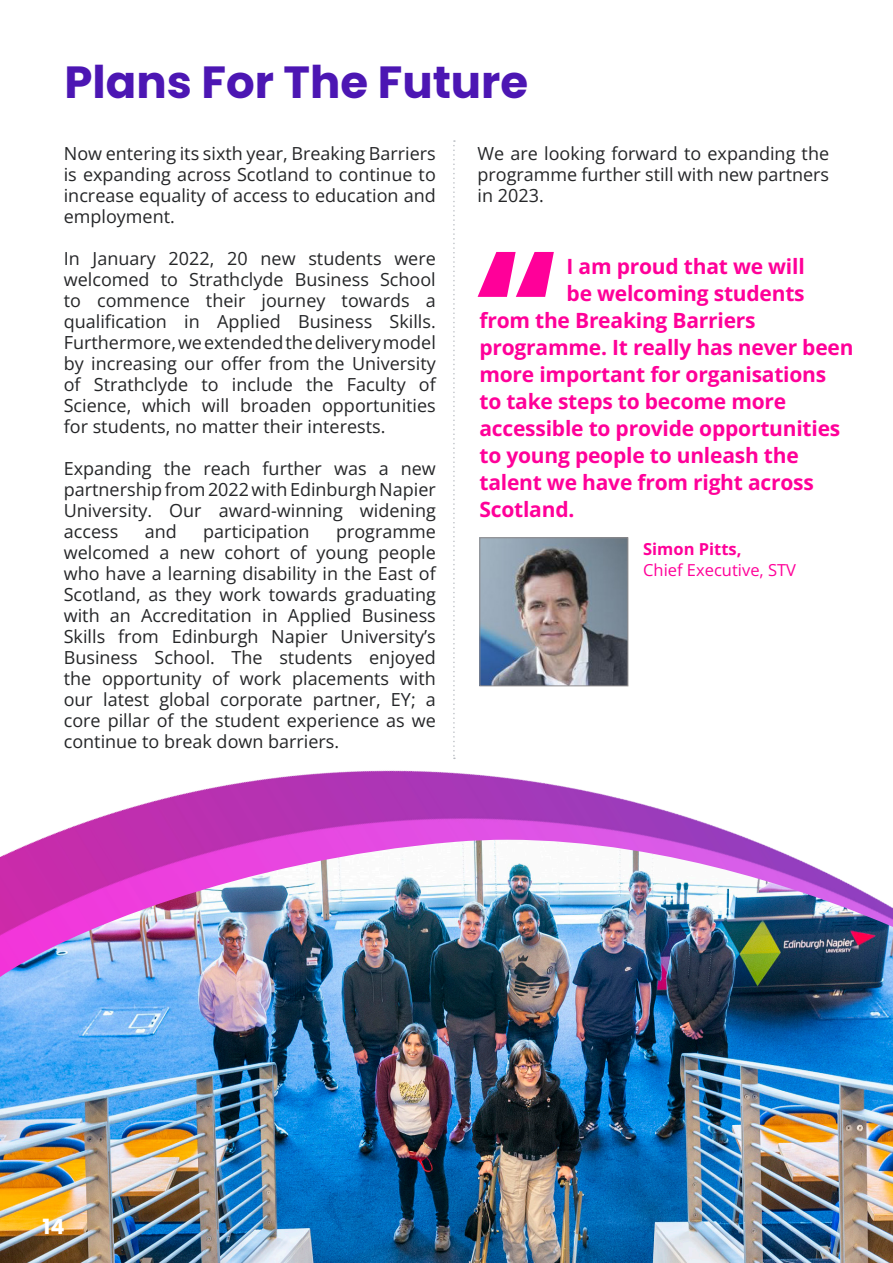
<style>
.page{position:relative;width:893px;height:1263px;background:#fff}
.page>*{position:absolute;margin:0;border:0;box-sizing:border-box;transform-origin:0 0}
.t1{font:700 45px "Poppins";color:#4c16b3}
.t2{font:700 21px "Open Sans";letter-spacing:-.01em;color:#f09}
.PStyle1{font:700 21px "Poppins";color:#fff}
.t3{font:18px/21px "Open Sans";color:#252628;text-align:justify}
.t4{font:16.5px/21px "Open Sans";color:#f09}
.s1{font-weight:700}
</style>
<div class="page">
<img style="left:38px;top:537px;width:714px;height:303px">
<img style="left:0;top:840px;width:893px;height:423px">
<svg style="left:453px;top:140px;width:2px;height:619px"></svg>
<img style="left:481px;top:539px;width:145px;height:145px">
<div style="left:479px;top:537px;width:149px;height:149px;border:1px solid #8f8b8c"></div>
<svg style="left:478px;top:252px;width:76px;height:45px"></svg>
<p class="t1" style="left:65px;top:56px;width:465px">Plans For The Future</p>
<p class="t3" style="left:64px;top:142px;width:374px">Now entering its sixth year, Breaking Barriers is expanding across Scotland to continue to increase equality of access to education and employment.</p>
<p class="t3" style="left:64px;top:247px;width:374px">In January 2022, 20 new students were welcomed to Strathclyde Business School to commence their journey towards a qualification in Applied Business Skills.<br>Furthermore, we extended the delivery model by increasing our offer from the University of Strathclyde to include the Faculty of Science, which will broaden opportunities for students, no matter their interests.</p>
<p class="t3" style="left:64px;top:457px;width:374px">Expanding the reach further was a new partnership from 2022 with Edinburgh Napier University. Our award-winning widening access</p>
<p class="t3" style="left:145px;top:520px;width:34px">and</p>
<p class="t3" style="left:203px;top:520px;width:108px">participation</p>
<p class="t3" style="left:64px;top:520px;width:374px;text-indent:272px">programme welcomed a new cohort of young people who have a learning disability in the East of Scotland, as they work towards graduating with an Accreditation in Applied Business Skills from Edinburgh Napier University’s Business School. The students enjoyed the opportunity of work placements with our latest global corporate partner, EY; a core pillar of the student experience as we continue to break down barriers.</p>
<p class="t3" style="left:478px;top:142px;width:353px">We are looking forward to expanding the programme further still with new partners in 2023.</p>
<p class="t2" style="left:567px;top:252px;width:240px">I am proud that we will</p>
<p class="t2" style="left:567px;top:279px;width:240px">be welcoming students</p>
<p class="t2" style="left:479px;top:306px;width:278px">from the Breaking Barriers</p>
<p class="t2" style="left:479px;top:333px;width:376px">programme. It really has never been</p>
<p class="t2" style="left:479px;top:360px;width:348px">more important for organisations</p>
<p class="t2" style="left:479px;top:387px;width:308px">to take steps to become more</p>
<p class="t2" style="left:479px;top:414px;width:362px">accessible to provide opportunities</p>
<p class="t2" style="left:479px;top:441px;width:321px">to young people to unleash the</p>
<p class="t2" style="left:479px;top:468px;width:336px">talent we have from right across</p>
<p class="t2" style="left:479px;top:495px;width:96px">Scotland.</p>
<p class="t4" style="left:643px;top:538px;width:154px"><span class="s1">Simon Pitts,<br></span>Chief Executive, STV</p>
<p class="PStyle1" style="left:43px;top:1214px;width:24px">14</p>
</div>
